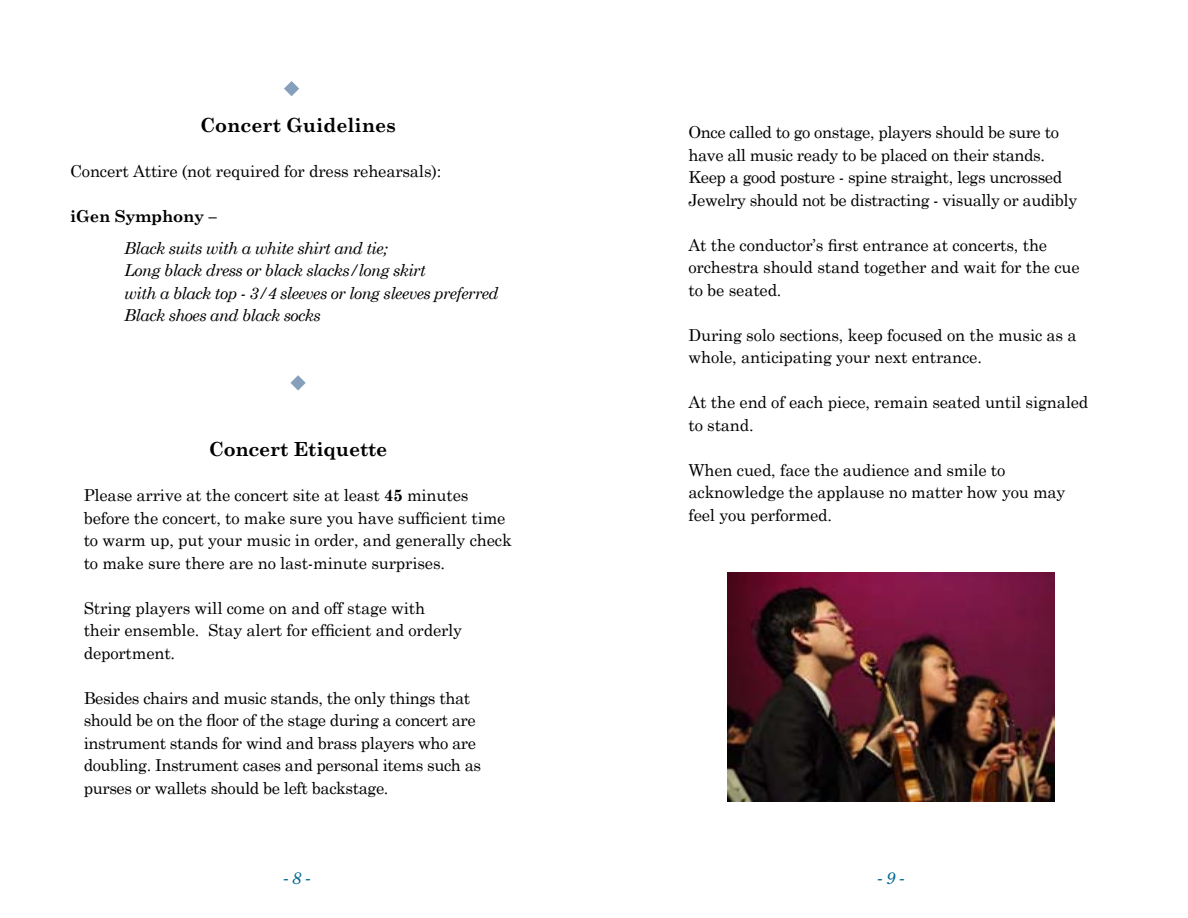
<style>
.page{position:relative;width:1188px;height:918px;background:#fff}
.page>*{position:absolute;margin:0;border:0;box-sizing:border-box;transform-origin:0 0}
.t1{font:700 19.5px "Century Schoolbook";color:#000}
.t2{font:16.5px/22.5px "Century Schoolbook";letter-spacing:-.01em;color:#000}
.t3{font:italic 16.5px/22.5px "Century Schoolbook";letter-spacing:-.035em;color:#000}
.t4{font:700 16.5px "Century Schoolbook";letter-spacing:-.01em;color:#000}
.t5{font:italic 16.5px "Century Old Style Std";color:#006791}
.s1{font-weight:700}
</style>
<div class="page">
<svg style="left:284px;top:81px;width:15px;height:15px"></svg>
<svg style="left:290px;top:375px;width:16px;height:16px"></svg>
<img style="left:727px;top:573px;width:328px;height:229px">
<p class="t1" style="left:200px;top:113px;width:197px">Concert Guidelines</p>
<p class="t2" style="left:70px;top:160px;width:373px">Concert Attire (not required for dress rehearsals):</p>
<p class="t4" style="left:70px;top:206px;width:148px">iGen Symphony –</p>
<p class="t3" style="left:124px;top:236px;width:376px">Black suits with a white shirt and tie;<br>Long black dress or black slacks/long skirt<br>with a black top - 3/4 sleeves or long sleeves preferred Black shoes and black socks</p>
<p class="t1" style="left:209px;top:437px;width:180px">Concert Etiquette</p>
<p class="t2" style="left:84px;top:484px;width:430px">Please arrive at the concert site at least <span class="s1">45</span> minutes before the concert, to make sure you have sufficient time to warm up, put your music in order, and generally check to make sure there are no last-minute surprises.</p>
<p class="t2" style="left:84px;top:596px;width:380px">String players will come on and off stage with their ensemble. Stay alert for efficient and orderly deportment.</p>
<p class="t2" style="left:84px;top:686px;width:399px">Besides chairs and music stands, the only things that should be on the floor of the stage during a concert are instrument stands for wind and brass players who are doubling. Instrument cases and personal items such as purses or wallets should be left backstage.</p>
<p class="t2" style="left:688px;top:121px;width:390px">Once called to go onstage, players should be sure to have all music ready to be placed on their stands.<br>Keep a good posture - spine straight, legs uncrossed Jewelry should not be distracting - visually or audibly</p>
<p class="t2" style="left:688px;top:233px;width:393px">At the conductor’s first entrance at concerts, the orchestra should stand together and wait for the cue to be seated.</p>
<p class="t2" style="left:688px;top:323px;width:390px">During solo sections, keep focused on the music as a whole, anticipating your next entrance.</p>
<p class="t2" style="left:688px;top:391px;width:401px">At the end of each piece, remain seated until signaled to stand.</p>
<p class="t2" style="left:688px;top:458px;width:379px">When cued, face the audience and smile to acknowledge the applause no matter how you may feel you performed.</p>
<p class="t5" style="left:284px;top:868px;width:28px">- 8 -</p>
<p class="t5" style="left:878px;top:868px;width:28px">- 9 -</p>
</div>
